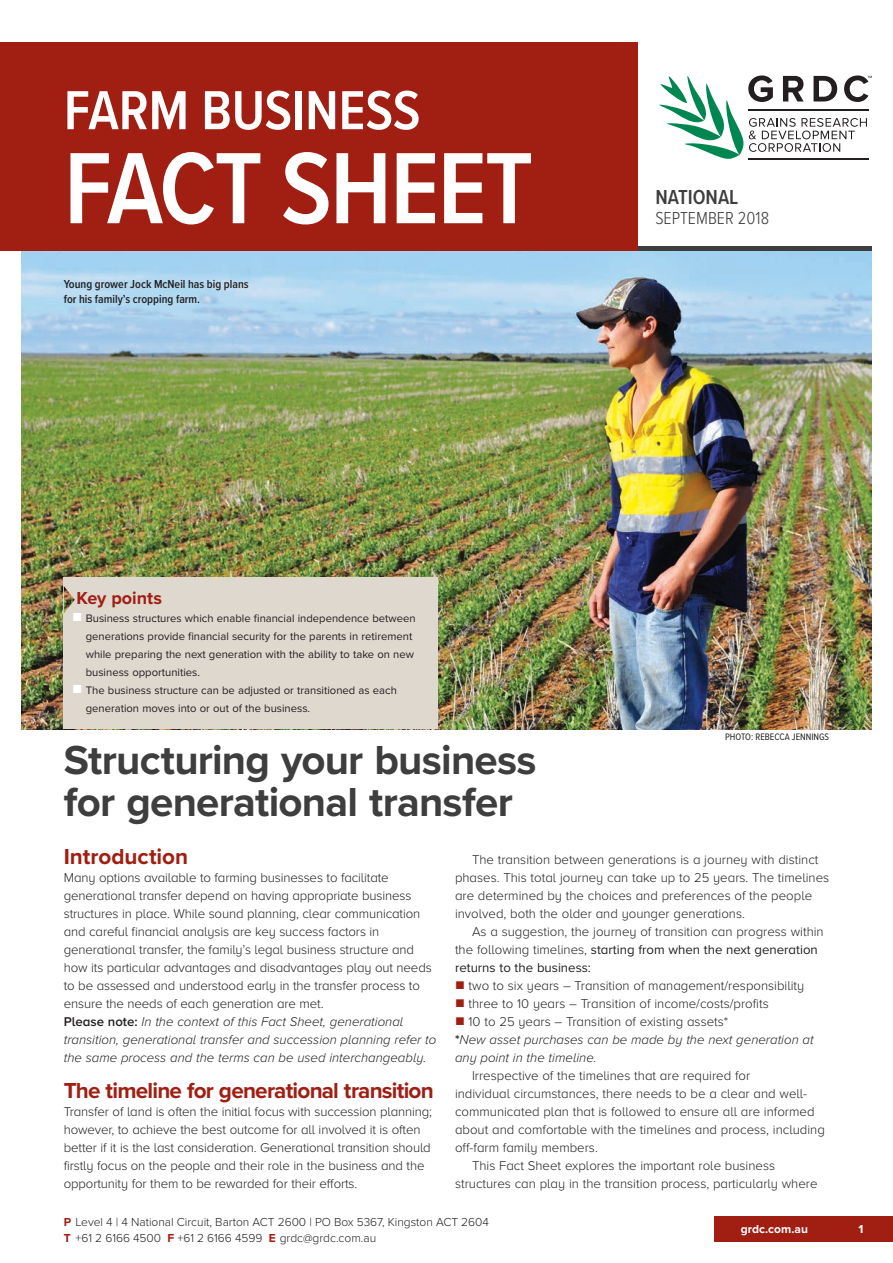
<style>
.page{position:relative;width:893px;height:1263px;background:#fff}
.page>*{position:absolute;margin:0;border:0;box-sizing:border-box;transform-origin:0 0}
.t1{font:600 105px "Proxima Nova Cond";letter-spacing:-.02em;color:#fff}
.t2{font:600 57px "Proxima Nova Cond";letter-spacing:-.005em;color:#fff}
._01_Heading{font:700 42px/42px "Proxima Nova";letter-spacing:-.02em;color:#3e3e3f}
._01_Heading_02{font:700 22.5px "Proxima Nova";letter-spacing:-.035em;color:#a01e12}
._01_Heading_02-2{font:700 22.5px "Proxima Nova";letter-spacing:-.005em;color:#a01e12}
._08_Xhead{font:600 21px "Proxima Nova Cond";color:#3e3e3f}
._08_Xhead-2{font:300 18px "Proxima Nova Cond";color:#3e3e3f}
._05_Quote_big{font:700 18px "Proxima Nova";letter-spacing:-.005em;color:#a01e12}
._03_Body_fullout{font:300 13.2px/18px "Proxima Nova A";letter-spacing:-.01em;color:#231f20}
._03_Body{font:300 13.2px/18px "Proxima Nova A";color:#231f20}
._03_Body_fullout-2{font:italic 300 13.2px/18px "Proxima Nova A";color:#231f20}
.t3{font:300 12px "Proxima Nova";color:#231f20}
._09_Caption{font:600 12px/15px "Proxima Nova Cond";color:#231f20}
.t4{font:700 12px "Proxima Nova";color:#fff}
._04_B_O_Body_fullout{font:11.25px/18px "Proxima Nova";color:#231f20}
._09_Credit{font:9.75px "Proxima Nova Cond";color:#231f20}
.s1{color:#fff}
.s2{font-weight:600;font-style:normal}
.s3{font-weight:400}
.s4{color:#a01e12}
.s5{font-weight:700;color:#a01e12}
</style>
<div class="page">
<img style="left:21px;top:251px;width:851px;height:478px">
<div style="left:0;top:43px;width:638px;height:208px;background:#a01e12"></div>
<hr style="left:638px;top:247px;width:234px;height:4px;background:#3e3e3f">
<div style="left:64px;top:577px;width:374px;height:152px;background:#dfd8cf"></div>
<img style="left:64px;top:586px;width:11px;height:27px">
<div style="left:714px;top:1216px;width:179px;height:26px;background:#a01e12"></div>
<svg style="left:659px;top:75px;width:213px;height:84px"></svg>
<p class="t2" style="left:64px;top:68px;width:358px">FARM BUSINESS</p>
<p class="t1" style="left:64px;top:111px;width:471px">FACT SHEET</p>
<p class="_09_Caption" style="left:64px;top:276px;width:186px">Young grower Jock McNeil has big plans for his family’s cropping farm.</p>
<p class="_05_Quote_big" style="left:77px;top:585px;width:87px">Key points</p>
<p class="_04_B_O_Body_fullout" style="left:86px;top:609px;width:331px;text-indent:-13px"><span class="s1">■</span> Business structures which enable financial independence between generations provide financial security for the parents in retirement while preparing the next generation with the ability to take on new business opportunities.</p>
<p class="_04_B_O_Body_fullout" style="left:86px;top:681px;width:313px;text-indent:-13px"><span class="s1">■</span> The business structure can be adjusted or transitioned as each generation moves into or out of the business.</p>
<p class="_01_Heading" style="left:64px;top:738px;width:474px">Structuring your business for generational transfer</p>
<p class="_08_Xhead" style="left:655px;top:182px;width:85px">NATIONAL</p>
<p class="_08_Xhead-2" style="left:655px;top:204px;width:115px">SEPTEMBER 2018</p>
<p class="_09_Credit" style="left:725px;top:729px;width:106px">PHOTO: REBECCA JENNINGS</p>
<p class="_01_Heading_02-2" style="left:64px;top:840px;width:126px">Introduction</p>
<p class="_03_Body_fullout" style="left:64px;top:868px;width:369px">Many options available to farming businesses to facilitate generational transfer depend on having appropriate business structures in place. While sound planning, clear communication and careful financial analysis are key success factors in generational transfer, the family’s legal business structure and how its particular advantages and disadvantages play out needs to be assessed and understood early in the transfer process to ensure the needs of each generation are met.</p>
<p class="_03_Body_fullout-2" style="left:64px;top:1012px;width:374px"><span class="s2">Please note:</span> In the context of this Fact Sheet, generational transition, generational transfer and succession planning refer to the same process and the terms can be used interchangeably.</p>
<p class="_01_Heading_02" style="left:64px;top:1074px;width:371px">The timeline for generational transition</p>
<p class="_03_Body_fullout" style="left:64px;top:1102px;width:370px">Transfer of land is often the initial focus with succession planning; however, to achieve the best outcome for all involved it is often better if it is the last consideration. Generational transition should firstly focus on the people and their role in the business and the opportunity for them to be rewarded for their efforts.</p>
<p class="_03_Body" style="left:455px;top:850px;width:376px;text-indent:17px">The transition between generations is a journey with distinct phases. This total journey can take up to 25 years. The timelines are determined by the choices and preferences of the people involved, both the older and younger generations.</p>
<p class="_03_Body" style="left:455px;top:922px;width:370px;text-indent:17px">As a suggestion, the journey of transition can progress within the following timelines, <span class="s3">starting from when the next generation returns to the business:</span></p>
<p class="_03_Body_fullout" style="left:455px;top:976px;width:351px"><span class="s4">■</span> two to six years – Transition of management/responsibility</p>
<p class="_03_Body_fullout" style="left:455px;top:994px;width:315px"><span class="s4">■</span> three to 10 years – Transition of income/costs/profits</p>
<p class="_03_Body_fullout" style="left:455px;top:1012px;width:275px"><span class="s4">■</span> 10 to 25 years – Transition of existing assets*</p>
<p class="_03_Body_fullout-2" style="left:455px;top:1030px;width:360px"><span class="s2">*</span>New asset purchases can be made by the next generation at any point in the timeline.</p>
<p class="_03_Body" style="left:455px;top:1066px;width:371px;text-indent:17px">Irrespective of the timelines that are required for<br>individual circumstances, there needs to be a clear and well&shy;communicated plan that is followed to ensure all are informed about and comfortable with the timelines and process, including off-farm family members.</p>
<p class="_03_Body" style="left:455px;top:1156px;width:364px;text-indent:17px">This Fact Sheet explores the important role business structures can play in the transition process, particularly where</p>
<p class="t3" style="left:64px;top:1213px;width:427px"><span class="s5">P</span> Level 4 | 4 National Circuit, Barton ACT 2600 | PO Box 5367, Kingston ACT 2604</p>
<p class="t3" style="left:64px;top:1229px;width:314px"><span class="s5">T</span> +61 2 6166 4500 <span class="s5">F</span> +61 2 6166 4599 <span class="s5">E</span> grdc@grdc.com.au</p>
<p class="t4" style="left:741px;top:1220px;width:69px">grdc.com.au</p>
<p class="t4" style="left:859px;top:1220px;width:6px">1</p>
</div>
